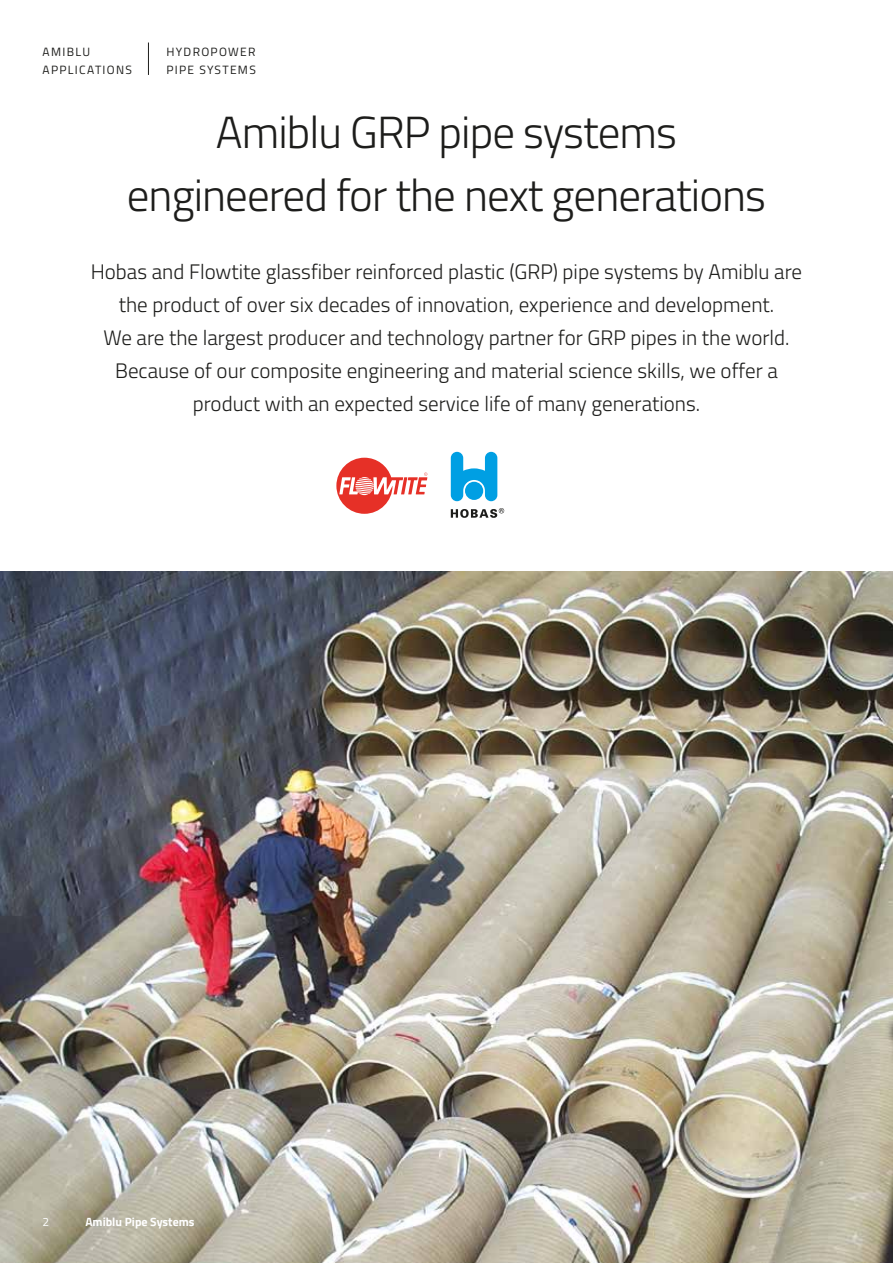
<style>
.page{position:relative;width:893px;height:1263px;background:#fff}
.page>*{position:absolute;margin:0;border:0;box-sizing:border-box;transform-origin:0 0}
.t1{font:300 45px/63px "Titillium Web";letter-spacing:-.02em;color:#1d1d1b;text-align:center}
.t2{font:300 21px/33px "Titillium Web";color:#1d1d1b;text-align:center}
.t3{font:12px/18px "Titillium Web";letter-spacing:.11em;color:#1d1d1b}
.t4{font:700 12px "Titillium Web";color:#fff}
.t5{font:12px "Titillium Web";color:#fff}
</style>
<div class="page">
<svg style="left:336px;top:458px;width:91px;height:56px"></svg>
<svg style="left:451px;top:452px;width:46px;height:49px"></svg>
<svg style="left:451px;top:508px;width:53px;height:10px"></svg>
<img style="left:0;top:572px;width:893px;height:691px">
<hr style="left:148px;top:43px;width:1px;height:32px;background:#1d1d1b">
<p class="t3" style="left:43px;top:42px;width:91px">AMIBLU<br>APPLICATIONS</p>
<p class="t3" style="left:166px;top:42px;width:91px">HYDROPOWER<br>PIPE SYSTEMS</p>
<h1 class="t1" style="left:127px;top:98px;width:641px">Amiblu GRP pipe systems engineered for the next generations</h1>
<p class="t2" style="left:91px;top:254px;width:713px">Hobas and Flowtite glassfiber reinforced plastic (GRP) pipe systems by Amiblu are the product of over six decades of innovation, experience and development.<br>We are the largest producer and technology partner for GRP pipes in the world.<br>Because of our composite engineering and material science skills, we offer a product with an expected service life of many generations.</p>
<p class="t5" style="left:43px;top:1212px;width:8px">2</p>
<p class="t4" style="left:85px;top:1212px;width:111px">Amiblu Pipe Systems</p>
</div>
